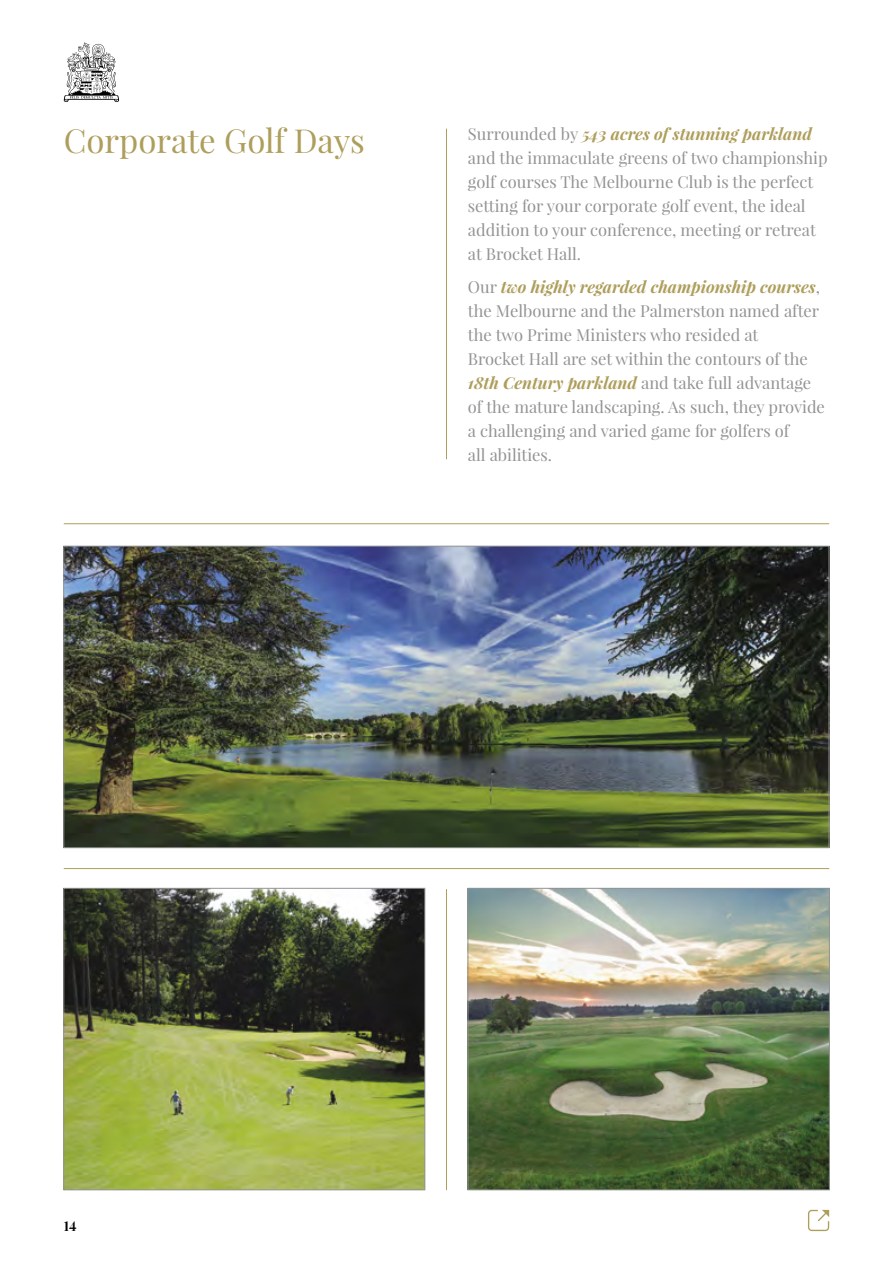
<style>
.page{position:relative;width:893px;height:1263px;background:#fff}
.page>*{position:absolute;margin:0;border:0;box-sizing:border-box;transform-origin:0 0}
.t1{font:33px "Playfair Display";color:#ae9e5b}
.t2{font:16.5px/24px "Playfair Display";color:#939393}
.t3{font:700 13.5px "Playfair Display";color:#000}
.s1{font-weight:700;font-style:italic;color:#ae9e5b}
</style>
<div class="page">
<hr style="left:446px;top:129px;width:1px;height:330px;background:#ae9e5b">
<hr style="left:64px;top:523px;width:765px;height:1px;background:#ae9e5b">
<hr style="left:64px;top:868px;width:765px;height:1px;background:#ae9e5b">
<hr style="left:446px;top:889px;width:1px;height:301px;background:#ae9e5b">
<img style="left:66px;top:548px;width:761px;height:298px">
<img style="left:66px;top:890px;width:357px;height:298px">
<div style="left:64px;top:888px;width:361px;height:302px;border:1px solid #939393"></div>
<img style="left:470px;top:890px;width:358px;height:298px">
<div style="left:468px;top:888px;width:362px;height:302px;border:1px solid #939393"></div>
<svg style="left:64px;top:43px;width:55px;height:59px"></svg>
<svg style="left:808px;top:1210px;width:21px;height:21px"></svg>
<h1 class="t1" style="left:64px;top:120px;width:303px">Corporate Golf Days</h1>
<p class="t2" style="left:468px;top:122px;width:361px">Surrounded by <span class="s1">543 acres of stunning parkland </span>and the immaculate greens of two championship golf courses The Melbourne Club is the perfect setting for your corporate golf event, the ideal addition to your conference, meeting or retreat at Brocket Hall.</p>
<p class="t2" style="left:468px;top:274px;width:358px">Our <span class="s1">two highly regarded championship courses</span>, the Melbourne and the Palmerston named after the two Prime Ministers who resided at<br>Brocket Hall are set within the contours of the <span class="s1">18th Century parkland</span> and take full advantage of the mature landscaping. As such, they provide a challenging and varied game for golfers of<br>all abilities.</p>
<p class="t3" style="left:64px;top:1217px;width:14px">14</p>
</div>
